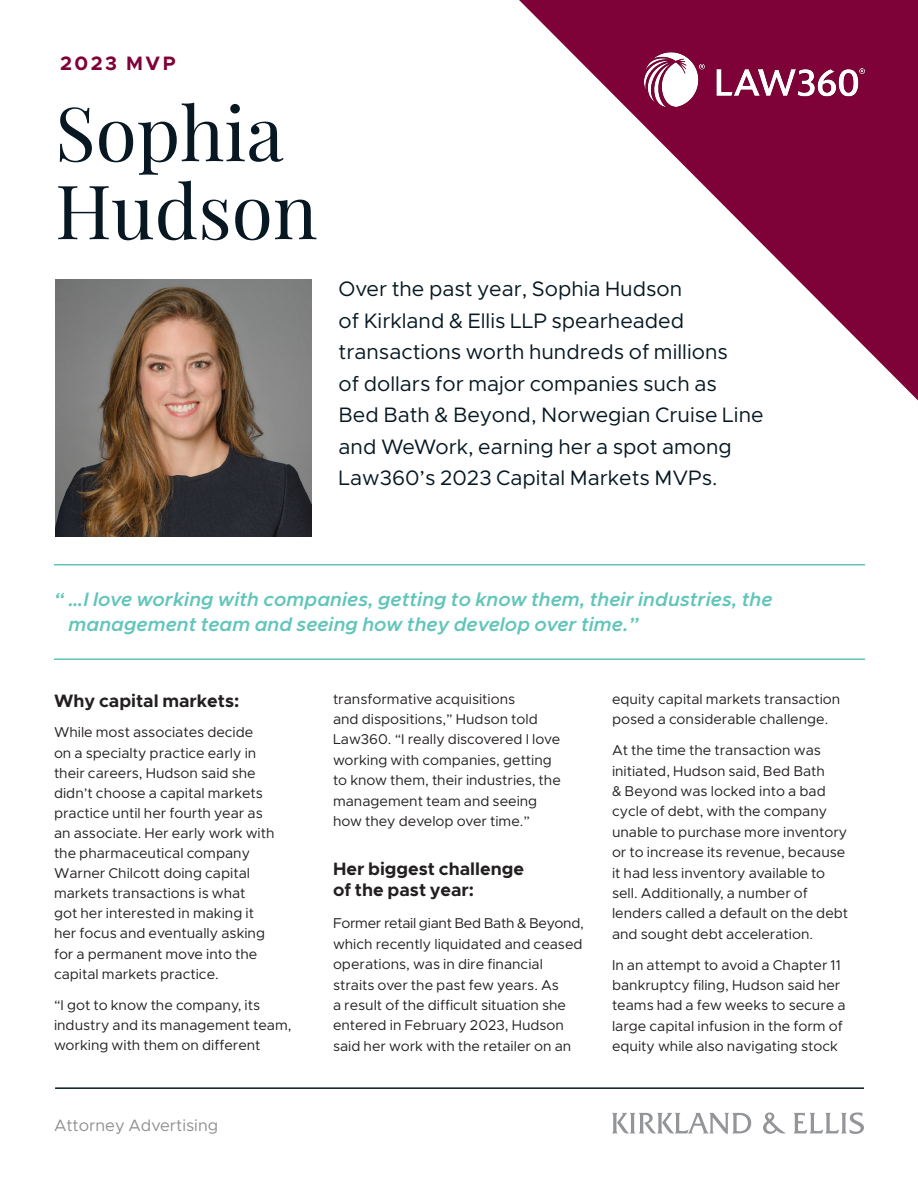
<style>
.page{position:relative;width:918px;height:1188px;background:#fff}
.page>*{position:absolute;margin:0;border:0;box-sizing:border-box;transform-origin:0 0}
.Practice_Group_Headline{font:75px/78px "Playfair Display";color:#071822}
.Opener{font:21px/31.5px "Kirkland Sans";color:#071822}
.Pullquote{font:italic 600 19.5px/25.5px "Kirkland Sans";letter-spacing:.005em;color:#61c5ba}
.category{font:700 19.5px "Kirkland Sans";letter-spacing:.13em;color:#7e0137}
.t1{font:700 18px/21px "Kirkland Sans";color:#231f20}
.t2{font:16.5px "Kirkland Sans";color:#231f20}
.t3{font:14.25px/20.4px "Kirkland Sans";color:#231f20}
</style>
<div class="page">
<img style="left:55px;top:280px;width:257px;height:256px">
<hr style="left:54px;top:564px;width:811px;height:1px;background:#61c5ba">
<hr style="left:54px;top:658px;width:811px;height:2px;background:#61c5ba">
<svg style="left:519px;top:0;width:399px;height:400px"></svg>
<img style="left:645px;top:53px;width:220px;height:54px">
<svg style="left:612px;top:1112px;width:252px;height:22px"></svg>
<hr style="left:55px;top:1087px;width:809px;height:2px;background:#071822">
<p class="category" style="left:60px;top:51px;width:117px">2023 MVP</p>
<p class="Practice_Group_Headline" style="left:55px;top:88px;width:264px">Sophia<br>Hudson</p>
<p class="Opener" style="left:339px;top:273px;width:427px">Over the past year, Sophia Hudson<br>of Kirkland &amp; Ellis LLP spearheaded transactions worth hundreds of millions<br>of dollars for major companies such as<br>Bed Bath &amp; Beyond, Norwegian Cruise Line and WeWork, earning her a spot among Law360’s 2023 Capital Markets MVPs.</p>
<p class="Pullquote" style="left:69px;top:587px;width:706px;text-indent:-15px">“ …I love working with companies, getting to know them, their industries, the management team and seeing how they develop over time.”</p>
<p class="t1" style="left:54px;top:690px;width:187px">Why capital markets:</p>
<p class="t3" style="left:54px;top:722px;width:222px">While most associates decide<br>on a specialty practice early in their careers, Hudson said she didn’t choose a capital markets practice until her fourth year as an associate. Her early work with the pharmaceutical company<br>Warner Chilcott doing capital markets transactions is what<br>got her interested in making it her focus and eventually asking for a permanent move into the capital markets practice.</p>
<p class="t3" style="left:54px;top:995px;width:239px">“I got to know the company, its industry and its management team, working with them on different</p>
<p class="t2" style="left:54px;top:1115px;width:166px">Attorney Advertising</p>
<p class="t3" style="left:333px;top:688px;width:229px">transformative acquisitions<br>and dispositions,” Hudson told<br>Law360. “I really discovered I love working with companies, getting to know them, their industries, the management team and seeing how they develop over time.”</p>
<p class="t1" style="left:333px;top:858px;width:193px">Her biggest challenge of the past year:</p>
<p class="t3" style="left:333px;top:913px;width:253px">Former retail giant Bed Bath &amp; Beyond, which recently liquidated and ceased operations, was in dire financial straits over the past few years. As<br>a result of the difficult situation she entered in February 2023, Hudson said her work with the retailer on an</p>
<p class="t3" style="left:612px;top:688px;width:230px">equity capital markets transaction posed a considerable challenge.</p>
<p class="t3" style="left:612px;top:740px;width:238px">At the time the transaction was initiated, Hudson said, Bed Bath<br>&amp; Beyond was locked into a bad cycle of debt, with the company unable to purchase more inventory or to increase its revenue, because it had less inventory available to sell. Additionally, a number of lenders called a default on the debt and sought debt acceleration.</p>
<p class="t3" style="left:612px;top:955px;width:235px">In an attempt to avoid a Chapter 11 bankruptcy filing, Hudson said her teams had a few weeks to secure a large capital infusion in the form of equity while also navigating stock</p>
</div>
